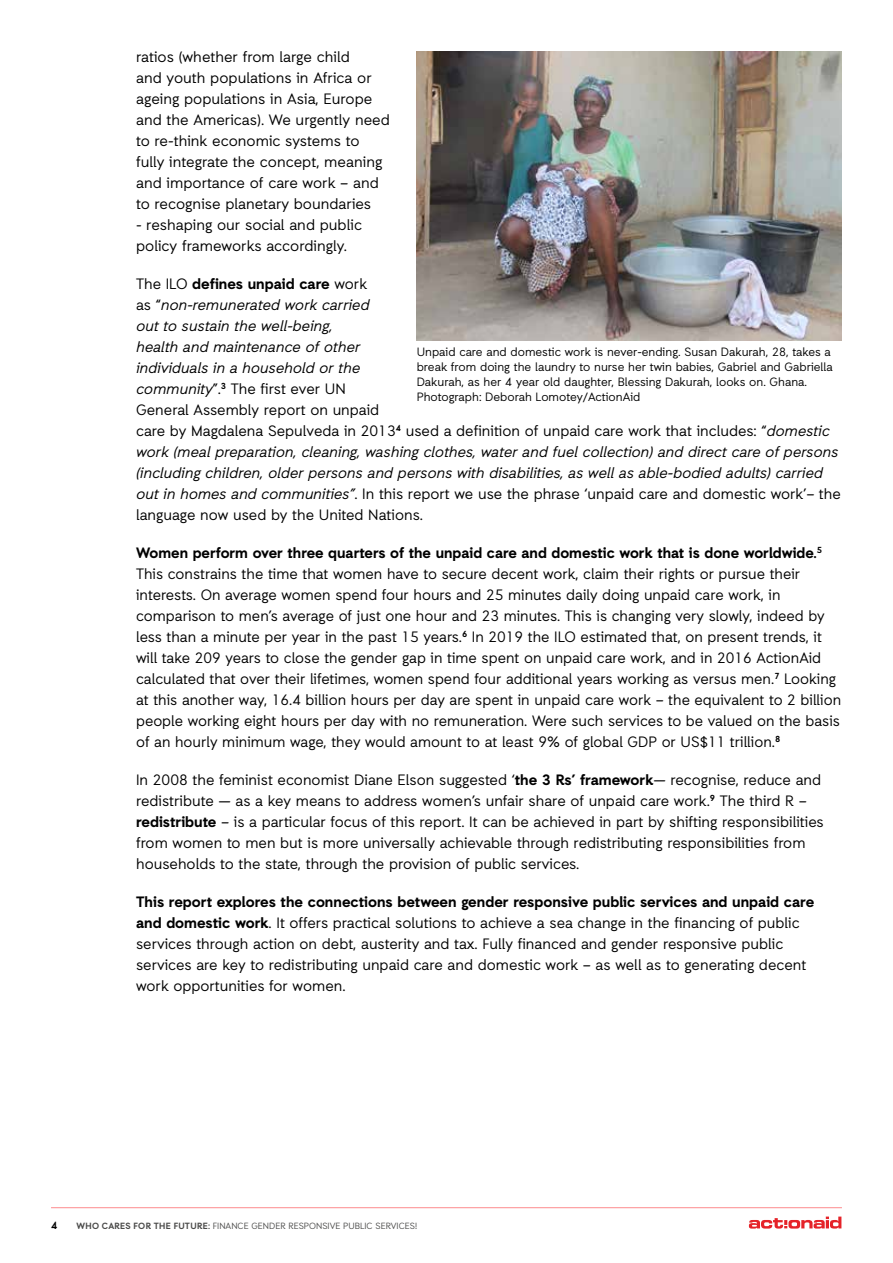
<style>
.page{position:relative;width:893px;height:1263px;background:#fff}
.page>*{position:absolute;margin:0;border:0;box-sizing:border-box;transform-origin:0 0}
.t1{font:15px/21px "Auxilia";color:#000}
.t2{font:italic 15px/21px "Auxilia";color:#000}
.t3{font:12px/15px "Auxilia";color:#000}
.t4{font:700 10.5px "Auxilia";color:#000}
.t5{font:9px "Auxilia";color:#4a4a49}
.s1{font-style:normal}
.s2{font-weight:700;font-style:normal}
.s3{font-weight:700}
</style>
<div class="page">
<img style="left:417px;top:51px;width:425px;height:289px">
<svg style="left:749px;top:1216px;width:92px;height:12px"></svg>
<hr style="left:51px;top:1207px;width:791px;height:1px;background:#fd8b8e">
<p class="t1" style="left:136px;top:46px;width:255px">ratios (whether from large child<br>and youth populations in Africa or ageing populations in Asia, Europe and the Americas). We urgently need to re-think economic systems to fully integrate the concept, meaning and importance of care work – and to recognise planetary boundaries</p>
<p class="t1" style="left:136px;top:214px;width:227px">- reshaping our social and public policy frameworks accordingly.</p>
<p class="t2" style="left:136px;top:273px;width:706px"><span class="s1">The ILO</span> <span class="s2">defines unpaid care</span> <span class="s1">work<br>as “</span>non-remunerated work carried<br>out to sustain the well-being,<br>health and maintenance of other<br>individuals in a household or the<br>community<span class="s1">”.</span><sup>3</sup> <span class="s1">The first ever UN<br>General Assembly report on unpaid<br>care by Magdalena Sepulveda in 2013</span><sup>4</sup> <span class="s1">used a definition of unpaid care work that includes: “</span>domestic work (meal preparation, cleaning, washing clothes, water and fuel collection) and direct care of persons (including children, older persons and persons with disabilities, as well as able-bodied adults) carried out in homes and communities”<span class="s1">. In this report we use the phrase ‘unpaid care and domestic work’– the language now used by the United Nations.</span></p>
<p class="t1" style="left:136px;top:542px;width:707px"><span class="s3">Women perform over three quarters of the unpaid care and domestic work that is done worldwide.</span><sup>5<br></sup>This constrains the time that women have to secure decent work, claim their rights or pursue their interests. On average women spend four hours and 25 minutes daily doing unpaid care work, in comparison to men’s average of just one hour and 23 minutes. This is changing very slowly, indeed by less than a minute per year in the past 15 years.<sup>6</sup> In 2019 the ILO estimated that, on present trends, it will take 209 years to close the gender gap in time spent on unpaid care work, and in 2016 ActionAid calculated that over their lifetimes, women spend four additional years working as versus men.<sup>7</sup> Looking at this another way, 16.4 billion hours per day are spent in unpaid care work – the equivalent to 2 billion people working eight hours per day with no remuneration. Were such services to be valued on the basis of an hourly minimum wage, they would amount to at least 9% of global GDP or US$11 trillion.<sup>8</sup></p>
<p class="t1" style="left:136px;top:769px;width:689px">In 2008 the feminist economist Diane Elson suggested ‘<span class="s3">the 3 Rs’ framework</span>— recognise, reduce and redistribute — as a key means to address women’s unfair share of unpaid care work.<sup>9</sup> The third R – <span class="s3">redistribute</span> – is a particular focus of this report. It can be achieved in part by shifting responsibilities from women to men but is more universally achievable through redistributing responsibilities from households to the state, through the provision of public services.</p>
<p class="t1" style="left:136px;top:891px;width:680px"><span class="s3">This report explores the connections between gender responsive public services and unpaid care and domestic work</span>. It offers practical solutions to achieve a sea change in the financing of public services through action on debt, austerity and tax. Fully financed and gender responsive public services are key to redistributing unpaid care and domestic work – as well as to generating decent work opportunities for women.</p>
<p class="t3" style="left:417px;top:344px;width:417px">Unpaid care and domestic work is never-ending. Susan Dakurah, 28, takes a break from doing the laundry to nurse her twin babies, Gabriel and Gabriella Dakurah, as her 4 year old daughter, Blessing Dakurah, looks on. Ghana.<br>Photograph: Deborah Lomotey/ActionAid</p>
<p class="t4" style="left:51px;top:1219px;width:8px">4</p>
<p class="t5" style="left:77px;top:1220px;width:342px"><span class="s3">WHO CARES FOR THE FUTURE:</span> FINANCE GENDER RESPONSIVE PUBLIC SERVICES!</p>
</div>
